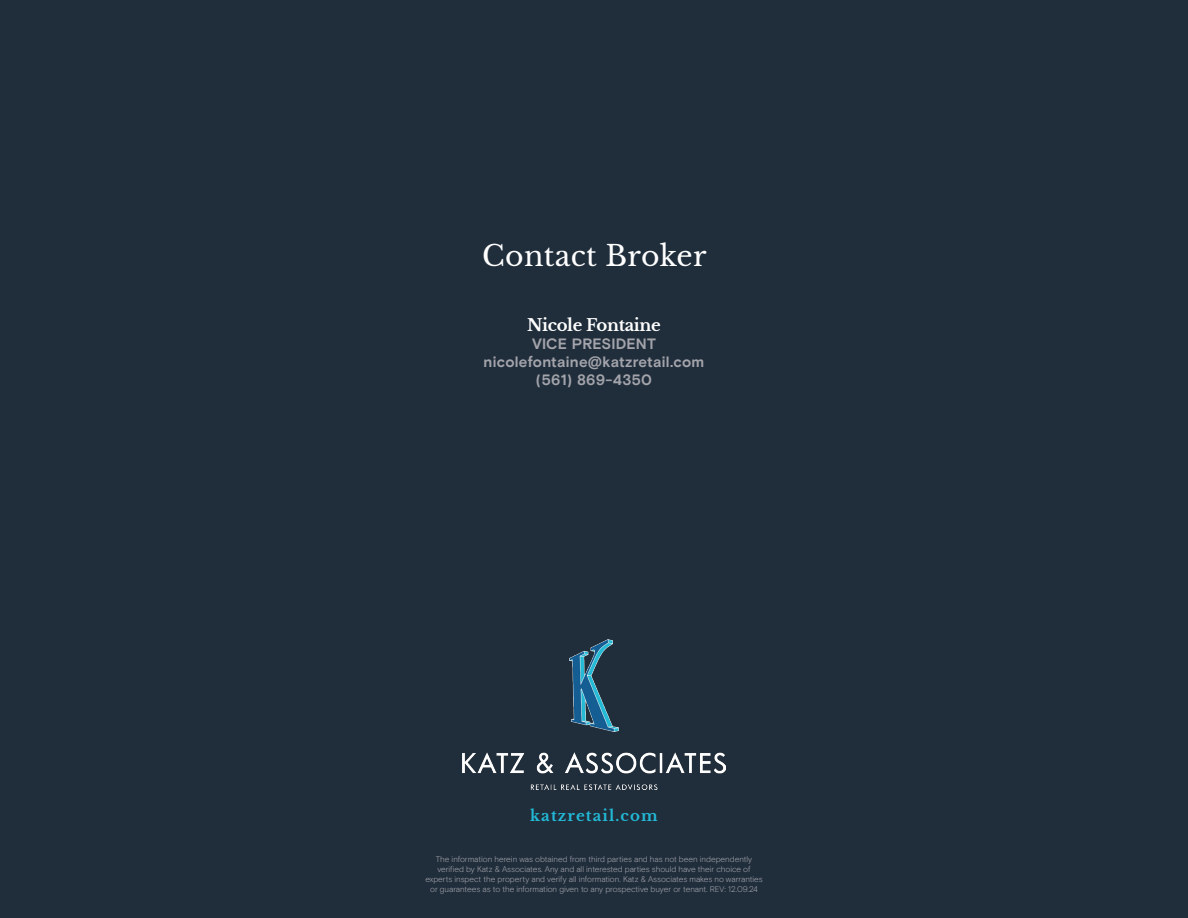
<style>
.page{position:relative;width:1188px;height:918px;background:#202e3c}
.page>*{position:absolute;margin:0;border:0;box-sizing:border-box;transform-origin:0 0}
.t1{font:28.35px "Libre Baskerville";letter-spacing:.01em;color:#fff}
.t2{font:700 16.5px "Libre Baskerville";letter-spacing:-.02em;color:#fff}
.t3{font:700 15px "Basis Grotesque Pro";letter-spacing:.015em;color:#a4a4ab}
.t4{font:700 15px "Libre Baskerville";letter-spacing:.075em;color:#23b9d6}
.t5{font:300 8.25px/9.9px "Basis Grotesque Pro";letter-spacing:-.005em;color:#a4a4ab;text-align:center}
</style>
<div class="page">
<img style="left:462px;top:640px;width:264px;height:150px">
<p class="t1" style="left:482px;top:238px;width:226px">Contact Broker</p>
<p class="t2" style="left:527px;top:315px;width:135px">Nicole Fontaine</p>
<p class="t3" style="left:532px;top:335px;width:125px">VICE PRESIDENT</p>
<p class="t3" style="left:484px;top:353px;width:222px">nicolefontaine@katzretail.com</p>
<p class="t3" style="left:536px;top:371px;width:118px">(561) 869-4350</p>
<p class="t4" style="left:530px;top:807px;width:129px">katzretail.com</p>
<p class="t5" style="left:425px;top:854px;width:339px">The information herein was obtained from third parties and has not been independently verified by Katz &amp; Associates. Any and all interested parties should have their choice of experts inspect the property and verify all information. Katz &amp; Associates makes no warranties or guarantees as to the information given to any prospective buyer or tenant. REV: 12.09.24</p>
</div>
